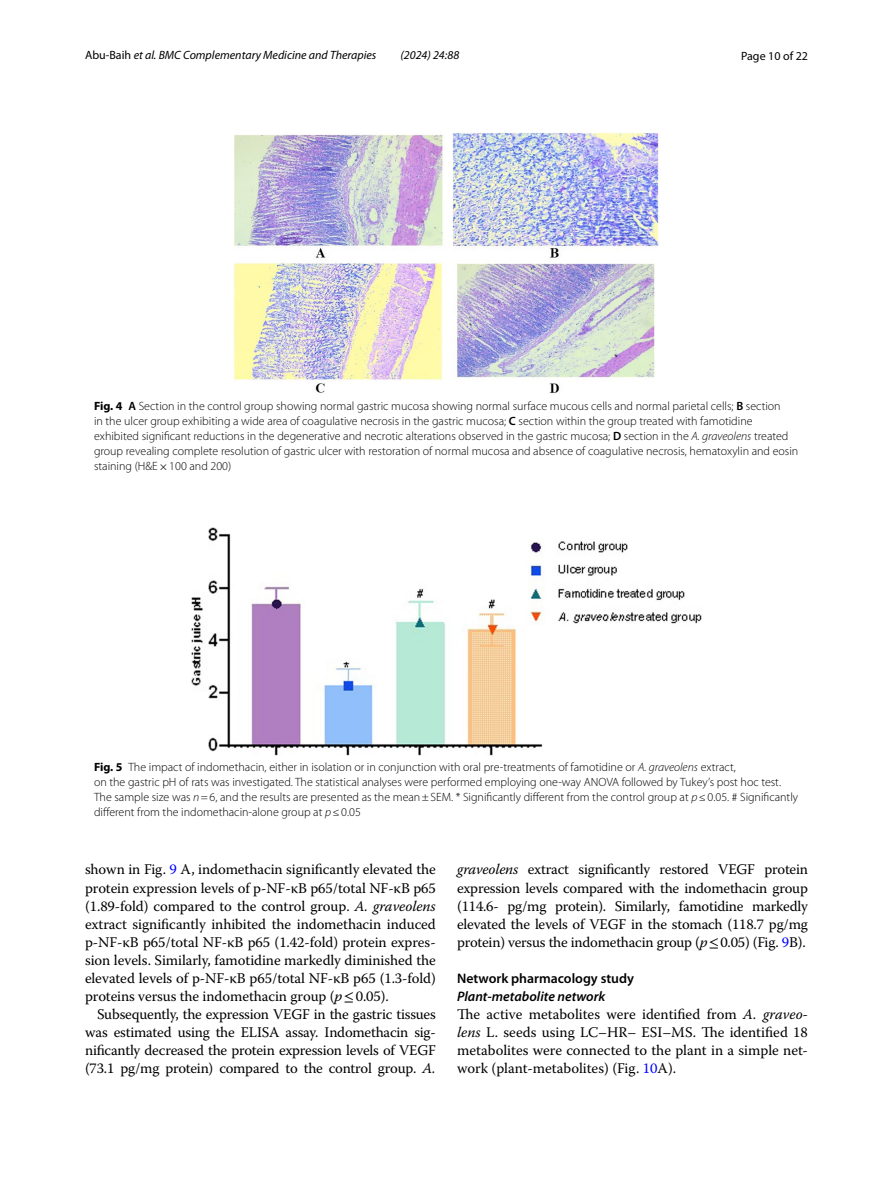
<style>
.page{position:relative;width:893px;height:1187px;background:#fff}
.page>*{position:absolute;margin:0;border:0;box-sizing:border-box;transform-origin:0 0}
.t1{font:14.7px/18px "Warnock Pro";letter-spacing:-.01em;color:#000;text-align:justify}
.t2{font:600 13.8px "Myriad Pro";color:#000}
.t3{font:italic 600 13.8px "Myriad Pro";color:#000}
.t4{font:300 12px/15px "Myriad Pro";color:#000}
.t5{font:italic 12px "Myriad Pro";color:#000}
.t6{font:12px "Myriad Pro";color:#000}
.s1{font-style:normal}
.s2{font-weight:700}
.s3{font-weight:600}
.s4{font-style:italic}
.s5{font-family:"MTSYN3";font-weight:400}
.s6{color:#00f}
.s7{font-family:"STIX"}
</style>
<div class="page">
<img style="left:234px;top:133px;width:425px;height:260px">
<img style="left:191px;top:527px;width:511px;height:228px">
<p class="t5" style="left:85px;top:48px;width:293px"><span class="s1">Abu‑Baih</span> et al. BMC Complementary Medicine and Therapies</p>
<p class="t5" style="left:400px;top:48px;width:60px">(2024) 24:88</p>
<p class="t6" style="left:741px;top:48px;width:68px">Page 10 of 22</p>
<p class="t4" style="left:94px;top:398px;width:706px"><span class="s2">Fig. 4</span> <span class="s3">A</span> Section in the control group showing normal gastric mucosa showing normal surface mucous cells and normal parietal cells; <span class="s3">B</span> section<br>in the ulcer group exhibiting a wide area of coagulative necrosis in the gastric mucosa; <span class="s3">C</span> section within the group treated with famotidine exhibited significant reductions in the degenerative and necrotic alterations observed in the gastric mucosa; <span class="s3">D</span> section in the <span class="s4">A. graveolens</span> treated group revealing complete resolution of gastric ulcer with restoration of normal mucosa and absence of coagulative necrosis, hematoxylin and eosin staining (H&amp;E <span class="s5">×</span> 100 and 200)</p>
<p class="t4" style="left:94px;top:759px;width:706px"><span class="s2">Fig. 5</span> The impact of indomethacin, either in isolation or in conjunction with oral pre-treatments of famotidine or <span class="s4">A. graveolens</span> extract,<br>on the gastric pH of rats was investigated. The statistical analyses were performed employing one-way ANOVA followed by Tukey’s post hoc test.<br>The sample size was <span class="s4">n</span>=6, and the results are presented as the mean±SEM. * Significantly different from the control group at <span class="s4">p</span>≤0.05. # Significantly different from the indomethacin-alone group at <span class="s4">p</span>≤0.05</p>
<p class="t1" style="left:85px;top:860px;width:352px">shown in Fig. <span class="s6">9</span> A, indomethacin significantly elevated the protein expression levels of p-NF-κB p65/total NF-κB p65 (1.89-fold) compared to the control group. <span class="s4">A. graveolens </span>extract significantly inhibited the indomethacin induced p-NF-κB p65/total NF-κB p65 (1.42-fold) protein expres&shy;sion levels. Similarly, famotidine markedly diminished the elevated levels of p-NF-κB p65/total NF-κB p65 (1.3-fold) proteins versus the indomethacin group (<span class="s4">p</span><span class="s7">≤</span>0.05).</p>
<p class="t1" style="left:85px;top:1004px;width:352px;text-indent:12px">Subsequently, the expression VEGF in the gastric tissues was estimated using the ELISA assay. Indomethacin sig&shy;nificantly decreased the protein expression levels of VEGF (73.1 pg/mg protein) compared to the control group. <span class="s4">A.</span></p>
<p class="t1" style="left:457px;top:860px;width:352px"><span class="s4">graveolens</span> extract significantly restored VEGF protein expression levels compared with the indomethacin group (114.6- pg/mg protein). Similarly, famotidine markedly elevated the levels of VEGF in the stomach (118.7 pg/mg protein) versus the indomethacin group (<span class="s4">p</span><span class="s7">≤</span>0.05) (Fig. <span class="s6">9</span>B).</p>
<p class="t2" style="left:457px;top:969px;width:178px">Network pharmacology study</p>
<p class="t3" style="left:457px;top:987px;width:150px">Plant‑metabolite network</p>
<p class="t1" style="left:457px;top:1004px;width:352px">The active metabolites were identified from <span class="s4">A. graveo‑ lens</span> L. seeds using LC–HR– ESI–MS. The identified 18 metabolites were connected to the plant in a simple net&shy;work (plant-metabolites) (Fig. <span class="s6">10</span>A).</p>
</div>
